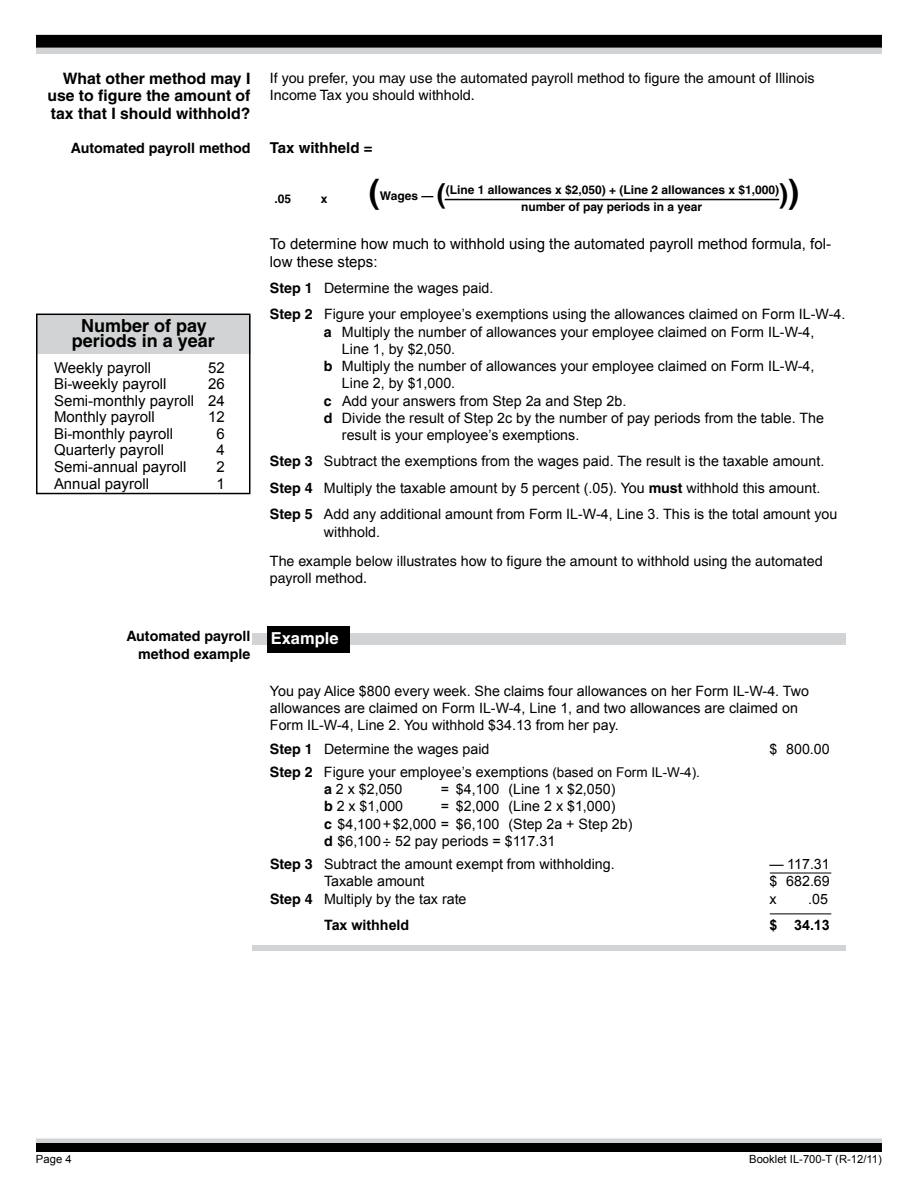
<style>
.page{position:relative;width:918px;height:1188px;background:#fff}
.page>*{position:absolute;margin:0;border:0;box-sizing:border-box;transform-origin:0 0}
.t1{font:700 33px "Helvetica";color:#000}
.t2{font:700 27px "Helvetica";color:#000}
.t3{font:700 18px/15.8px "Helvetica";color:#000;text-align:center}
.t4{font:700 15.75px "Helvetica";color:#000}
.t5{font:15px/16.5px "Arial";color:#000}
.t6{font:700 15px "Helvetica";color:#000}
.t7{font:14.25px/17.2px "Arial";color:#000}
.t8{font:14.25px/17.2px "Helvetica";color:#000}
.t9{font:700 14.25px/18px "Helvetica";color:#000}
.t10{font:700 14.25px "Arial";color:#000}
.t11{font:700 12px "Helvetica";color:#000}
.t12{font:11.25px "Arial";color:#000}
.s1{font-weight:700;font-size:15.75px}
.s2{font-size:33px}
.s3{font-family:"Helvetica";font-weight:700}
.s4{font-family:"Arial"}
.s5{font-size:16.5px;color:#fff}
.s6{font-size:13.5px}
.s7{font-family:"Helvetica"}
</style>
<div class="page">
<div style="left:36px;top:35px;width:846px;height:13px;background:#000"></div>
<div style="left:36px;top:1143px;width:846px;height:9px;background:#000"></div>
<hr style="left:445px;top:199px;width:334px;height:1px;background:#000">
<div style="left:252px;top:945px;width:594px;height:5px;background:#d1d3d4"></div>
<hr style="left:770px;top:914px;width:61px;height:1px;background:#000">
<hr style="left:770px;top:873px;width:61px;height:1px;background:#000">
<div style="left:252px;top:633px;width:594px;height:12px;background:#d1d3d4"></div>
<div style="left:267px;top:626px;width:82px;height:27px;background:#000"></div>
<div style="left:36px;top:48px;width:846px;height:6px;background:#d1d3d4"></div>
<div style="left:36px;top:315px;width:214px;height:39px;background:#d1d3d4"></div>
<div style="left:36px;top:314px;width:214px;height:180px;border:1px solid #000"></div>
<hr style="left:36px;top:1139px;width:846px;height:4px;background:#d1d3d4">
<p class="t8" style="left:47px;top:70px;width:769px;text-indent:15px"><span class="s1">What other method may I</span> If you prefer, you may use the automated payroll method to figure the amount of Illinois <span class="s1">use to figure the amount of</span> Income Tax you should withhold.</p>
<p class="t4" style="left:51px;top:106px;width:201px">tax that I should withhold?</p>
<p class="t9" style="left:71px;top:140px;width:181px">Automated payroll method</p>
<p class="t6" style="left:270px;top:141px;width:104px">Tax withheld =</p>
<p class="t11" style="left:274px;top:194px;width:18px">.05</p>
<p class="t2" style="left:779px;top:182px;width:21px">)<span class="s2">)</span></p>
<p class="t5" style="left:270px;top:236px;width:563px;line-height:18px">To determine how much to withhold using the automated payroll method formula, fol&shy;low these steps:</p>
<p class="t7" style="left:270px;top:276px;width:577px;line-height:26.2px"><span class="s3">Step 1</span> Determine the wages paid.<br><span class="s3">Step 2</span> Figure your employee’s exemptions using the allowances claimed on Form IL-W-4.</p>
<p class="t7" style="left:324px;top:324px;width:492px"><span class="s3">a</span> Multiply the number of allowances your employee claimed on Form IL-W-4,</p>
<p class="t7" style="left:342px;top:341px;width:115px">Line 1, by $2,050.</p>
<p class="t7" style="left:324px;top:358px;width:492px"><span class="s3">b</span> Multiply the number of allowances your employee claimed on Form IL-W-4,</p>
<p class="t7" style="left:342px;top:376px;width:115px">Line 2, by $1,000.</p>
<p class="t7" style="left:324px;top:393px;width:304px"><span class="s3">c</span> Add your answers from Step 2a and Step 2b.</p>
<p class="t7" style="left:324px;top:410px;width:502px"><span class="s3">d</span> Divide the result of Step 2c by the number of pay periods from the table. The</p>
<p class="t7" style="left:342px;top:427px;width:239px">result is your employee’s exemptions.</p>
<p class="t7" style="left:270px;top:449px;width:569px;line-height:26.2px"><span class="s3">Step 3</span> Subtract the exemptions from the wages paid. The result is the taxable amount.<br><span class="s3">Step 4</span> Multiply the taxable amount by 5 percent (.05). You <span class="s3">must</span> withhold this amount.<br><span class="s3">Step 5</span> Add any additional amount from Form IL-W-4, Line 3. This is the total amount you</p>
<p class="t8" style="left:270px;top:518px;width:554px;line-height:29.2px;text-indent:54px"><span class="s4">withhold.<br></span>The example below illustrates how to figure the amount to withhold using the automated</p>
<p class="t8" style="left:270px;top:571px;width:98px">payroll method.</p>
<p class="t1" style="left:369px;top:177px;width:12px">(</p>
<p class="t11" style="left:380px;top:191px;width:55px">Wages —</p>
<p class="t2" style="left:437px;top:182px;width:10px">(</p>
<p class="t11" style="left:446px;top:185px;width:335px">(Line 1 allowances x $2,050) + (Line 2 allowances x $1,000)</p>
<p class="t11" style="left:321px;top:194px;width:8px">x</p>
<p class="t11" style="left:521px;top:202px;width:182px">number of pay periods in a year</p>
<p class="t3" style="left:72px;top:319px;width:144px">Number of pay periods in a year</p>
<p class="t5" style="left:54px;top:360px;width:99px">Weekly payroll</p>
<p class="t5" style="left:208px;top:360px;width:18px">52</p>
<p class="t5" style="left:54px;top:377px;width:114px">Bi-weekly payroll</p>
<p class="t5" style="left:54px;top:377px;width:172px;text-align:justify;text-indent:154px">26<br>Semi-monthly payroll 24<br>Monthly payroll</p>
<p class="t5" style="left:208px;top:410px;width:18px">12</p>
<p class="t5" style="left:54px;top:426px;width:121px">Bi-monthly payroll</p>
<p class="t5" style="left:217px;top:426px;width:10px">6</p>
<p class="t5" style="left:54px;top:443px;width:112px">Quarterly payroll</p>
<p class="t5" style="left:217px;top:443px;width:10px">4</p>
<p class="t5" style="left:54px;top:459px;width:134px">Semi-annual payroll</p>
<p class="t5" style="left:217px;top:459px;width:10px">2</p>
<p class="t5" style="left:54px;top:477px;width:97px">Annual payroll</p>
<p class="t5" style="left:217px;top:477px;width:10px">1</p>
<p class="t9" style="left:138px;top:628px;width:202px;text-indent:-12px">Automated payroll <span class="s5">Example </span>method example</p>
<p class="t7" style="left:270px;top:683px;width:541px">You pay Alice $800 every week. She claims four allowances on her Form IL-W-4. Two allowances are claimed on Form IL-W-4, Line 1, and two allowances are claimed on<br>Form IL-W-4, Line 2. You withhold $34.13 from her pay.</p>
<p class="t7" style="left:270px;top:741px;width:221px"><span class="s3">Step 1</span> Determine the wages paid</p>
<p class="t7" style="left:769px;top:741px;width:62px">$ 800.00</p>
<p class="t7" style="left:324px;top:764px;width:377px;text-indent:-54px"><span class="s3">Step 2</span> Figure your employee’s exemptions <span class="s6">(based on Form IL-W-4). </span><span class="s3">a</span> 2 x $2,050</p>
<p class="t7" style="left:441px;top:781px;width:176px">= $4,100 (Line 1 x $2,050)</p>
<p class="t7" style="left:324px;top:799px;width:310px;text-indent:117px">= $2,000 (Line 2 x $1,000)<br><span class="s3">c</span> $4,100 + $2,000 = $6,100 (Step 2a + Step 2b) <span class="s3">d</span> $6,100 <span class="s7">÷</span> 52 pay periods = $117.31</p>
<p class="t7" style="left:270px;top:856px;width:346px"><span class="s3">Step 3</span> Subtract the amount exempt from withholding.</p>
<p class="t7" style="left:770px;top:856px;width:62px">— 117.31</p>
<p class="t7" style="left:324px;top:874px;width:102px">Taxable amount</p>
<p class="t7" style="left:770px;top:874px;width:62px">$ 682.69</p>
<p class="t7" style="left:270px;top:891px;width:198px"><span class="s3">Step 4</span> Multiply by the tax rate</p>
<p class="t7" style="left:770px;top:891px;width:9px">x</p>
<p class="t7" style="left:808px;top:891px;width:21px">.05</p>
<p class="t10" style="left:324px;top:919px;width:87px">Tax withheld</p>
<p class="t10" style="left:770px;top:919px;width:62px">$ 34.13</p>
<p class="t7" style="left:324px;top:799px;width:81px"><span class="s3">b</span> 2 x $1,000</p>
<p class="t12" style="left:36px;top:1154px;width:37px">Page 4</p>
<p class="t12" style="left:749px;top:1154px;width:134px">Booklet IL-700-T (R-12/11)</p>
</div>
